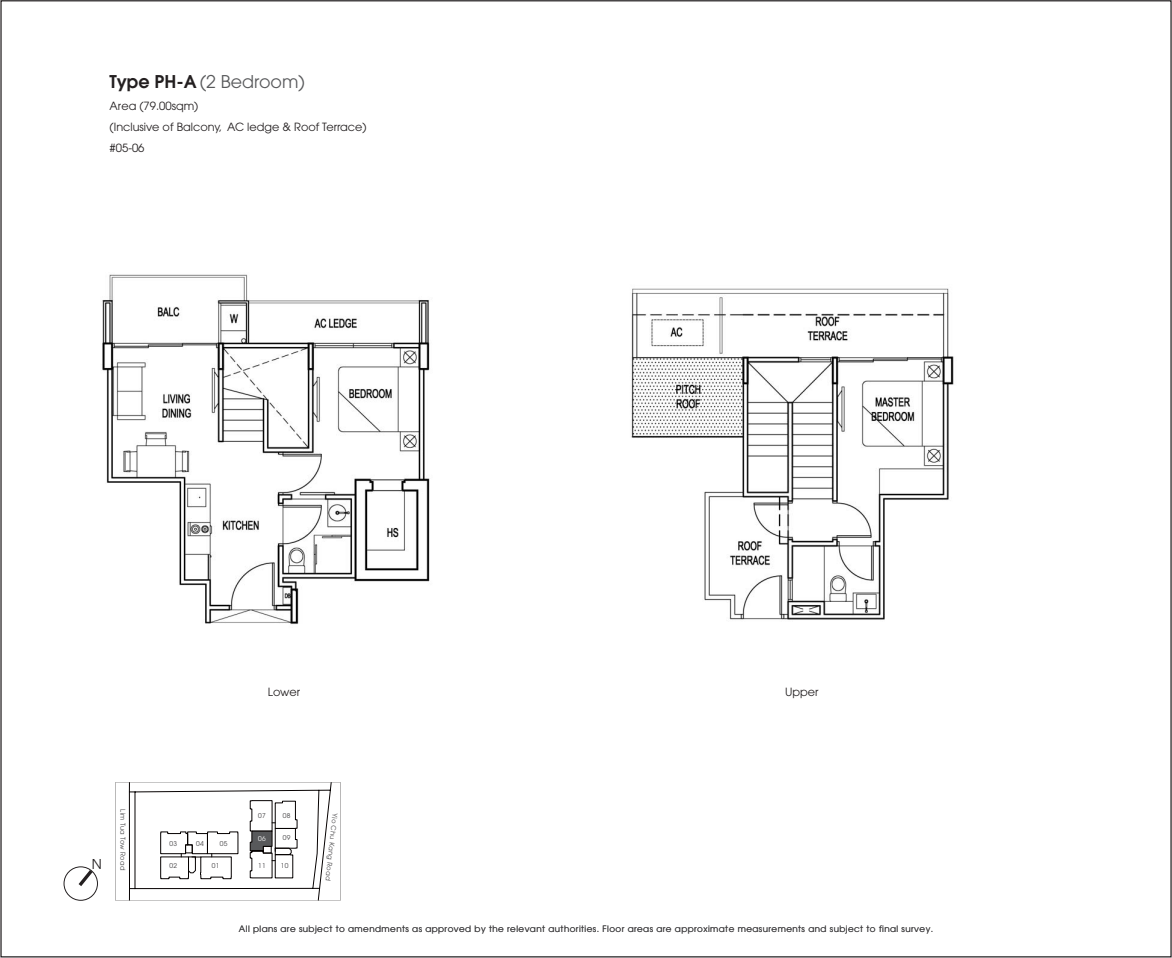
<style>
.page{position:relative;width:1172px;height:958px;background:#fff}
.page>*{position:absolute;margin:0;border:0;box-sizing:border-box;transform-origin:0 0}
.t1{font:17.5px "Avant Garde";color:#58595b}
.t2{font:13.5px "Avant Garde";color:#231f20}
.t3{font:11.25px/21.2px "Avant Garde";color:#231f20}
.t4{font:8.75px "Avant Garde";letter-spacing:.05em;color:#403f41}
.t5{font:6.62px "Avant Garde";letter-spacing:.05em;color:#403f41}
.t6{font:6.62px "Avant Garde";color:#fff}
.s1{font-weight:600;color:#231f20}
</style>
<div class="page">
<img style="left:102px;top:274px;width:328px;height:351px">
<img style="left:631px;top:288px;width:323px;height:332px">
<svg style="left:115px;top:782px;width:226px;height:119px"></svg>
<div style="left:64px;top:866px;width:34px;height:34px;border:1px solid #231f20;border-radius:50%"></div>
<svg style="left:79px;top:869px;width:14px;height:17px"></svg>
<p class="t1" style="left:110px;top:75px;width:197px"><span class="s1">Type PH-A</span> (2 Bedroom)</p>
<p class="t3" style="left:110px;top:96px;width:258px">Area (79.00sqm)<br>(Inclusive of Balcony, AC ledge &amp; Roof Terrace) #05-06</p>
<p class="t3" style="left:268px;top:682px;width:34px">Lower</p>
<p class="t3" style="left:785px;top:682px;width:35px">Upper</p>
<p class="t5" style="left:125px;top:809px;width:63px;rotate:90deg">Lim Tua Tow Road</p>
<p class="t5" style="left:337px;top:813px;width:69px;rotate:96deg">Yio Chu Kang Road</p>
<p class="t5" style="left:258px;top:813px;width:9px">07</p>
<p class="t5" style="left:283px;top:813px;width:9px">08</p>
<p class="t6" style="left:258px;top:836px;width:9px">06</p>
<p class="t5" style="left:283px;top:835px;width:9px">09</p>
<p class="t5" style="left:169px;top:841px;width:9px">03</p>
<p class="t5" style="left:169px;top:863px;width:9px">02</p>
<p class="t5" style="left:196px;top:841px;width:9px">04</p>
<p class="t5" style="left:220px;top:841px;width:9px">05</p>
<p class="t5" style="left:212px;top:863px;width:9px">01</p>
<p class="t2" style="left:92px;top:859px;width:12px">N</p>
<p class="t5" style="left:258px;top:863px;width:9px">11</p>
<p class="t5" style="left:281px;top:863px;width:9px">10</p>
<p class="t4" style="left:239px;top:925px;width:695px">All plans are subject to amendments as approved by the relevant authorities. Floor areas are approximate measurements and subject to final survey.</p>
</div>
